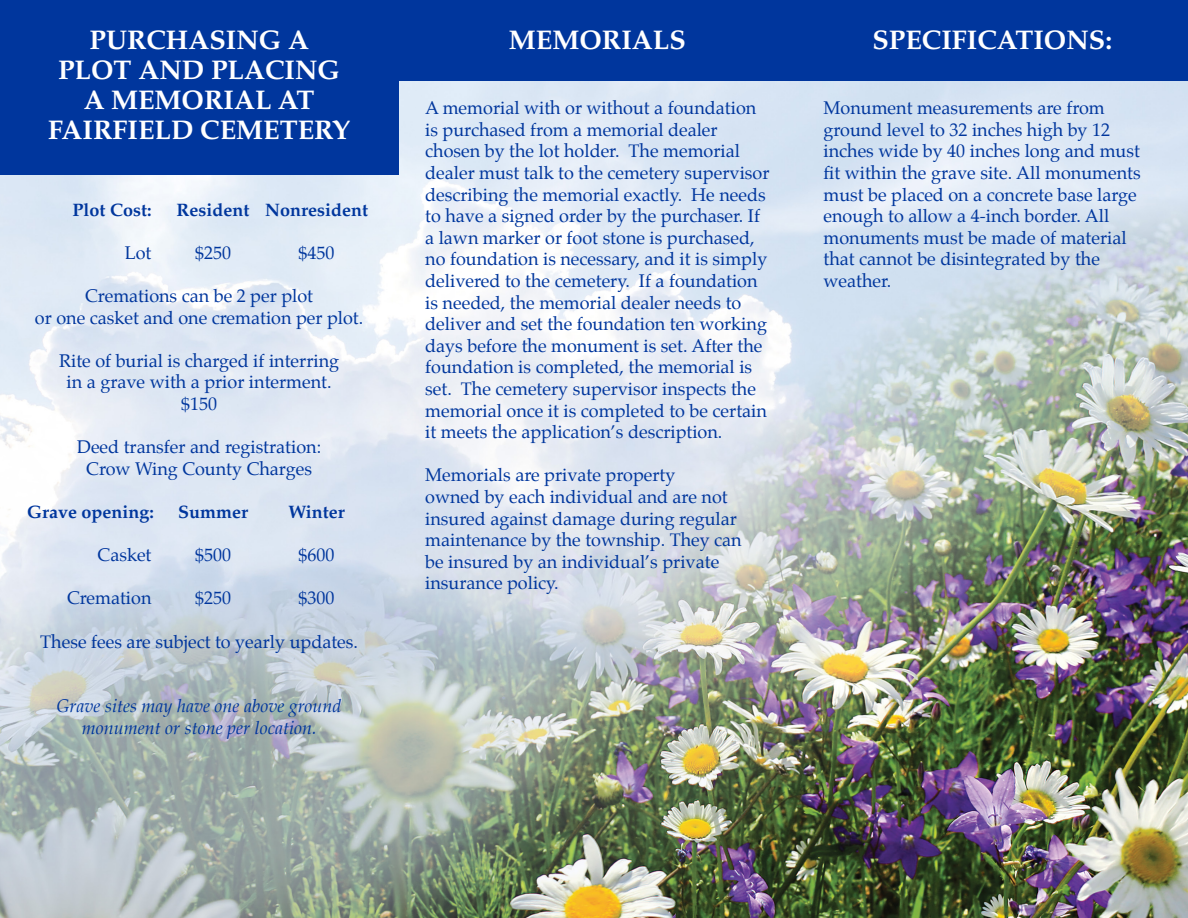
<style>
.page{position:relative;width:1188px;height:918px;background:#fff}
.page>*{position:absolute;margin:0;border:0;box-sizing:border-box;transform-origin:0 0}
.t1{font:700 27px/30px "Palatino";color:#fff;text-align:center}
.t2{font:18px/21.6px "Palatino";color:#00369d;text-align:center}
.t3{font:italic 18px/21.6px "Palatino";color:#00369d;text-align:center}
.t4{font:700 18px "Palatino";color:#00369d}
</style>
<div class="page">
<img style="left:0;top:81px;width:1188px;height:837px">
<div style="left:0;top:0;width:398px;height:175px;background:#00369d"></div>
<div style="left:371px;top:0;width:817px;height:81px;background:#00369d"></div>
<h1 class="t1" style="left:48px;top:25px;width:304px">PURCHASING A<br>PLOT AND PLACING<br>A MEMORIAL AT<br>FAIRFIELD CEMETERY</h1>
<h1 class="t1" style="left:509px;top:25px;width:178px">MEMORIALS</h1>
<h1 class="t1" style="left:872px;top:25px;width:241px">SPECIFICATIONS:</h1>
<p class="t2" style="left:425px;top:99px;width:346px;text-align:left">A memorial with or without a foundation is purchased from a memorial dealer chosen by the lot holder. The memorial dealer must talk to the cemetery supervisor describing the memorial exactly. He needs to have a signed order by the purchaser. If a lawn marker or foot stone is purchased, no foundation is necessary, and it is simply delivered to the cemetery. If a foundation is needed, the memorial dealer needs to deliver and set the foundation ten working days before the monument is set. After the foundation is completed, the memorial is set. The cemetery supervisor inspects the memorial once it is completed to be certain it meets the application’s description.</p>
<p class="t2" style="left:425px;top:466px;width:318px;text-align:left">Memorials are private property<br>owned by each individual and are not insured against damage during regular maintenance by the township. They can be insured by an individual’s private insurance policy.</p>
<p class="t2" style="left:824px;top:99px;width:319px;text-align:left">Monument measurements are from ground level to 32 inches high by 12 inches wide by 40 inches long and must fit within the grave site. All monuments must be placed on a concrete base large enough to allow a 4-inch border. All monuments must be made of material that cannot be disintegrated by the weather.</p>
<p class="t4" style="left:73px;top:199px;width:80px">Plot Cost:</p>
<p class="t4" style="left:177px;top:199px;width:193px">Resident Nonresident</p>
<p class="t2" style="left:125px;top:243px;width:28px">Lot</p>
<p class="t2" style="left:195px;top:243px;width:37px">$250</p>
<p class="t2" style="left:299px;top:243px;width:37px">$450</p>
<p class="t2" style="left:35px;top:287px;width:330px">Cremations can be 2 per plot<br>or one casket and one cremation per plot.</p>
<p class="t2" style="left:59px;top:351px;width:282px">Rite of burial is charged if interring in a grave with a prior interment. $150</p>
<p class="t2" style="left:77px;top:438px;width:246px">Deed transfer and registration:<br>Crow Wing County Charges</p>
<p class="t4" style="left:27px;top:501px;width:129px">Grave opening:</p>
<p class="t4" style="left:178px;top:501px;width:72px">Summer</p>
<p class="t4" style="left:288px;top:501px;width:58px">Winter</p>
<p class="t2" style="left:98px;top:546px;width:55px">Casket</p>
<p class="t2" style="left:195px;top:546px;width:37px">$500</p>
<p class="t2" style="left:299px;top:546px;width:37px">$600</p>
<p class="t2" style="left:67px;top:589px;width:86px">Cremation</p>
<p class="t2" style="left:195px;top:589px;width:37px">$250</p>
<p class="t2" style="left:299px;top:589px;width:37px">$300</p>
<p class="t2" style="left:40px;top:632px;width:319px">These fees are subject to yearly updates.</p>
<p class="t3" style="left:57px;top:697px;width:287px">Grave sites may have one above ground monument or stone per location.</p>
</div>
